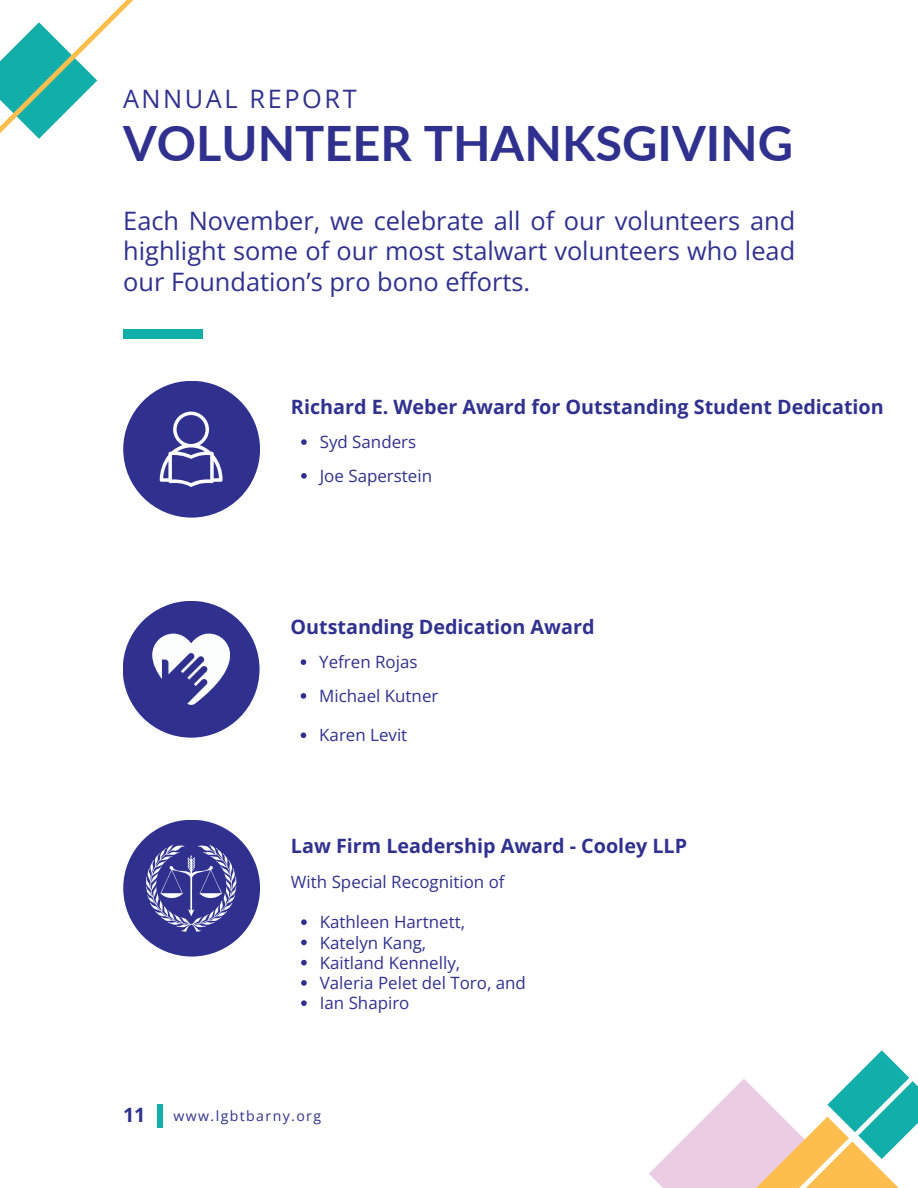
<style>
.page{position:relative;width:918px;height:1188px;background:#fff}
.page>*{position:absolute;margin:0;border:0;box-sizing:border-box;transform-origin:0 0}
.t1{font:700 48.75px "Lato";color:#30318f}
.t2{font:25.35px/30.3px "Open Sans";color:#30318f;text-align:justify}
.t3{font:25.35px "Open Sans";letter-spacing:.1em;color:#30318f}
.t4{font:700 19.8px "Open Sans";color:#30318f}
.t5{font:16.95px "Open Sans";color:#30318f}
.t6{font:14.1px "Open Sans";letter-spacing:.1em;color:#30318f}
</style>
<div class="page">
<svg style="left:0;top:0;width:133px;height:139px"></svg>
<div style="left:123px;top:329px;width:79px;height:9px;background:#12aea9"></div>
<div style="left:123px;top:381px;width:137px;height:137px;background:#30318f;border-radius:50%"></div>
<div style="left:123px;top:601px;width:137px;height:137px;background:#30318f;border-radius:50%"></div>
<div style="left:123px;top:820px;width:137px;height:137px;background:#30318f;border-radius:50%"></div>
<svg style="left:649px;top:1079px;width:125px;height:109px;fill:#eccce3"></svg>
<svg style="left:756px;top:1117px;width:18px;height:71px"></svg>
<svg style="left:774px;top:1050px;width:144px;height:138px"></svg>
<div style="left:157px;top:1105px;width:6px;height:23px;background:#12aea9"></div>
<svg style="left:152px;top:634px;width:78px;height:70px"></svg>
<svg style="left:160px;top:412px;width:63px;height:75px"></svg>
<svg style="left:146px;top:845px;width:90px;height:86px"></svg>
<svg style="left:301px;top:439px;width:6px;height:6px"></svg>
<svg style="left:301px;top:473px;width:6px;height:6px"></svg>
<svg style="left:301px;top:659px;width:5px;height:6px"></svg>
<svg style="left:301px;top:693px;width:5px;height:6px"></svg>
<svg style="left:301px;top:732px;width:5px;height:6px"></svg>
<svg style="left:301px;top:919px;width:6px;height:6px"></svg>
<svg style="left:301px;top:940px;width:6px;height:5px"></svg>
<svg style="left:301px;top:960px;width:6px;height:5px"></svg>
<svg style="left:301px;top:980px;width:6px;height:6px"></svg>
<svg style="left:301px;top:1000px;width:6px;height:6px"></svg>
<p class="t3" style="left:123px;top:81px;width:235px">ANNUAL REPORT</p>
<p class="t1" style="left:123px;top:113px;width:672px">VOLUNTEER THANKSGIVING</p>
<p class="t2" style="left:123px;top:205px;width:673px">Each November, we celebrate all of our volunteers and highlight some of our most stalwart volunteers who lead our Foundation’s pro bono efforts.</p>
<p class="t4" style="left:291px;top:393px;width:594px">Richard E. Weber Award for Outstanding Student Dedication</p>
<p class="t5" style="left:320px;top:430px;width:98px">Syd Sanders</p>
<p class="t5" style="left:320px;top:464px;width:114px">Joe Saperstein</p>
<p class="t4" style="left:291px;top:613px;width:306px">Outstanding Dedication Award</p>
<p class="t5" style="left:319px;top:650px;width:100px">Yefren Rojas</p>
<p class="t5" style="left:319px;top:684px;width:121px">Michael Kutner</p>
<p class="t5" style="left:319px;top:723px;width:90px">Karen Levit</p>
<p class="t4" style="left:291px;top:832px;width:398px">Law Firm Leadership Award - Cooley LLP</p>
<p class="t5" style="left:291px;top:870px;width:215px">With Special Recognition of</p>
<p class="t5" style="left:320px;top:910px;width:147px">Kathleen Hartnett,</p>
<p class="t5" style="left:320px;top:931px;width:108px">Katelyn Kang,</p>
<p class="t5" style="left:320px;top:951px;width:142px">Kaitland Kennelly,</p>
<p class="t5" style="left:320px;top:971px;width:208px">Valeria Pelet del Toro, and</p>
<p class="t5" style="left:320px;top:991px;width:91px">Ian Shapiro</p>
<p class="t4" style="left:123px;top:1101px;width:24px">11</p>
<p class="t6" style="left:174px;top:1106px;width:149px">www.lgbtbarny.org</p>
</div>
